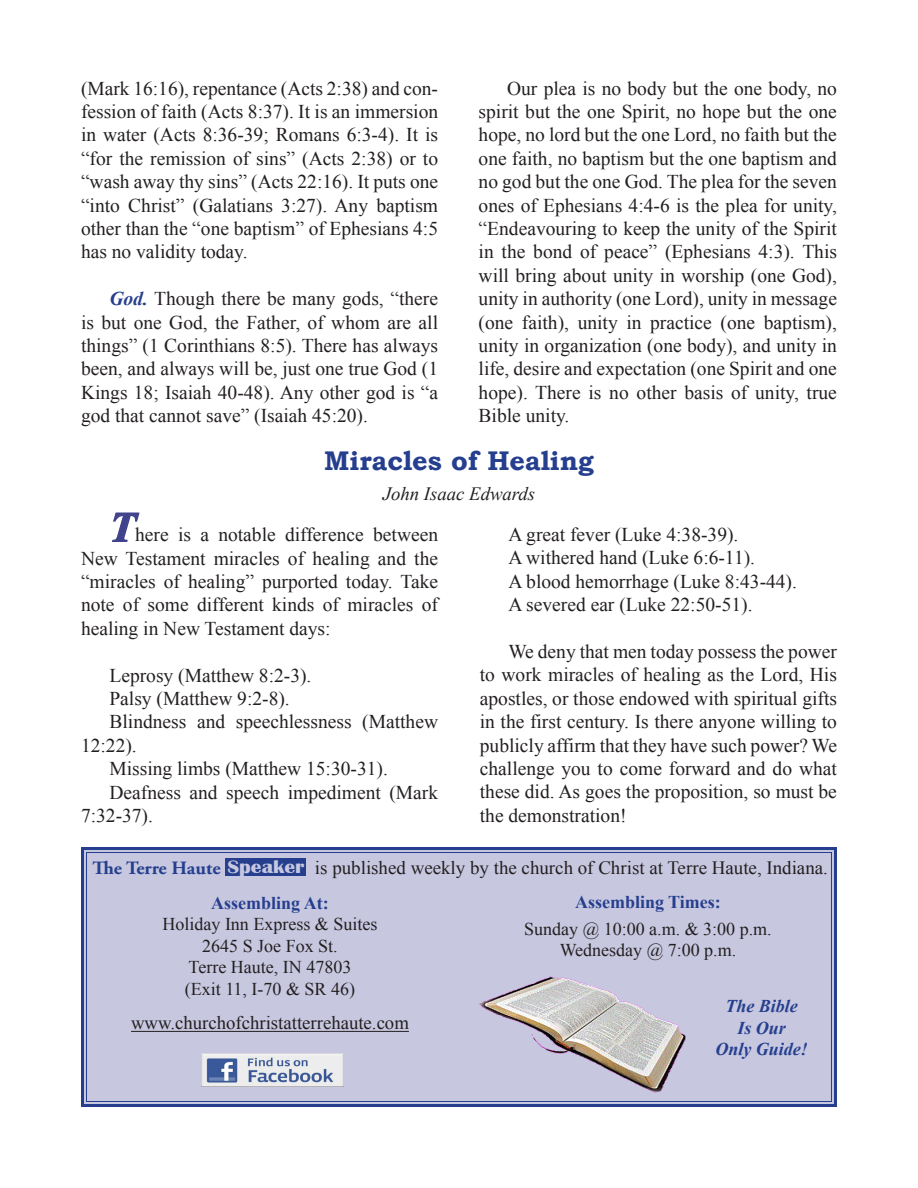
<style>
.page{position:relative;width:918px;height:1188px;background:#fff}
.page>*{position:absolute;margin:0;border:0;box-sizing:border-box;transform-origin:0 0}
.t1{font:700 27px "Bookman Old Style";color:#253f8e}
.t2{font:19.5px/23.4px "Times New Roman";color:#231f20;text-align:justify}
.t3{font:18.75px "Times New Roman";color:#231f20}
.t4{font:700 18.75px "Adobe Garamond Pro";color:#253f8e;scale:1.04 1}
.t5{font:italic 18.75px "Times New Roman";color:#231f20}
.t6{font:18px "Times New Roman";color:#231f20}
.t7{font:700 18px "Times New Roman";color:#253f8e}
.t8{font:italic 700 18px "Times New Roman";color:#253f8e}
.s1{font-weight:700;font-style:italic;font-size:42px;color:#40438b}
.s2{font-weight:700;font-style:italic;color:#253f8e}
.s3{font-family:"Britannic";color:#c7c7e0}
</style>
<div class="page">
<div style="left:81px;top:847px;width:756px;height:260px;background:#c7c7e0"></div>
<div style="left:86px;top:852px;width:746px;height:250px;border:1px solid #253f8e"></div>
<div style="left:225px;top:858px;width:81px;height:18px;background:#253f8e"></div>
<hr style="left:131px;top:1031px;width:278px;height:1px;background:#231f20">
<img style="left:478px;top:974px;width:231px;height:118px">
<img style="left:202px;top:1053px;width:141px;height:33px">
<svg style="left:112px;top:512px;width:28px;height:30px"></svg>
<p class="t2" style="left:479px;top:76px;width:360px;text-indent:28px">Our plea is no body but the one body, no spirit but the one Spirit, no hope but the one hope, no lord but the one Lord, no faith but the one faith, no baptism but the one baptism and no god but the one God. The plea for the seven ones of Ephesians 4:4-6 is the plea for unity, “Endeavouring to keep the unity of the Spirit in the bond of peace” (Ephesians 4:3). This will bring about unity in worship (one God), unity in authority (one Lord), unity in message (one faith), unity in practice (one baptism), unity in organization (one body), and unity in life, desire and expectation (one Spirit and one hope). There is no other basis of unity, true Bible unity.</p>
<p class="t1" style="left:324px;top:441px;width:271px">Miracles of Healing</p>
<p class="t5" style="left:383px;top:480px;width:154px">John Isaac Edwards</p>
<p class="t2" style="left:81px;top:523px;width:359px;text-indent:29px"><span class="s1">T</span>here is a notable difference between New Testament miracles of healing and the “miracles of healing” purported today. Take note of some different kinds of miracles of healing in New Testament days:</p>
<p class="t2" style="left:109px;top:663px;width:204px">Leprosy (Matthew 8:2-3).</p>
<p class="t2" style="left:109px;top:687px;width:182px">Palsy (Matthew 9:2-8).</p>
<p class="t2" style="left:81px;top:710px;width:359px;text-indent:28px">Blindness and speechlessness (Matthew<br>12:22).</p>
<p class="t2" style="left:109px;top:757px;width:280px">Missing limbs (Matthew 15:30-31).</p>
<p class="t2" style="left:81px;top:780px;width:359px;text-indent:28px">Deafness and speech impediment (Mark<br>7:32-37).</p>
<p class="t2" style="left:81px;top:76px;width:359px">(Mark 16:16), repentance (Acts 2:38) and con&shy;fession of faith (Acts 8:37). It is an immersion in water (Acts 8:36-39; Romans 6:3-4). It is “for the remission of sins” (Acts 2:38) or to “wash away thy sins” (Acts 22:16). It puts one “into Christ” (Galatians 3:27). Any baptism other than the “one baptism” of Ephesians 4:5 has no validity today.</p>
<p class="t2" style="left:81px;top:287px;width:359px;text-indent:28px"><span class="s2">God.</span> Though there be many gods, “there is but one God, the Father, of whom are all things” (1 Corinthians 8:5). There has always been, and always will be, just one true God (1<br>Kings 18; Isaiah 40-48). Any other god is “a god that cannot save” (Isaiah 45:20).</p>
<p class="t2" style="left:508px;top:522px;width:232px">A great fever (Luke 4:38-39).</p>
<p class="t2" style="left:508px;top:546px;width:248px">A withered hand (Luke 6:6-11).</p>
<p class="t2" style="left:508px;top:569px;width:290px">A blood hemorrhage (Luke 8:43-44).</p>
<p class="t2" style="left:508px;top:593px;width:246px">A severed ear (Luke 22:50-51).</p>
<p class="t2" style="left:480px;top:639px;width:359px;text-indent:28px">We deny that men today possess the power to work miracles of healing as the Lord, His apostles, or those endowed with spiritual gifts in the first century. Is there anyone willing to publicly affirm that they have such power? We challenge you to come forward and do what these did. As goes the proposition, so must be the demonstration!</p>
<p class="t4" style="left:92px;top:857px;width:205px">The Terre Haute <span class="s3">Speaker</span></p>
<p class="t3" style="left:315px;top:855px;width:515px">is published weekly by the church of Christ at Terre Haute, Indiana.</p>
<p class="t7" style="left:211px;top:890px;width:119px">Assembling At:</p>
<p class="t6" style="left:163px;top:912px;width:216px">Holiday Inn Express &amp; Suites</p>
<p class="t6" style="left:202px;top:934px;width:137px">2645 S Joe Fox St.</p>
<p class="t6" style="left:189px;top:955px;width:164px">Terre Haute, IN 47803</p>
<p class="t6" style="left:185px;top:977px;width:172px">(Exit 11, I-70 &amp; SR 46)</p>
<p class="t3" style="left:131px;top:1010px;width:279px">www.churchofchristatterrehaute.com</p>
<p class="t7" style="left:575px;top:890px;width:147px">Assembling Times:</p>
<p class="t6" style="left:524px;top:917px;width:249px">Sunday @ 10:00 a.m. &amp; 3:00 p.m.</p>
<p class="t6" style="left:560px;top:938px;width:178px">Wednesday @ 7:00 p.m.</p>
<p class="t8" style="left:725px;top:994px;width:74px">The Bible</p>
<p class="t8" style="left:737px;top:1015px;width:50px">Is Our</p>
<p class="t8" style="left:715px;top:1037px;width:94px">Only Guide!</p>
</div>
